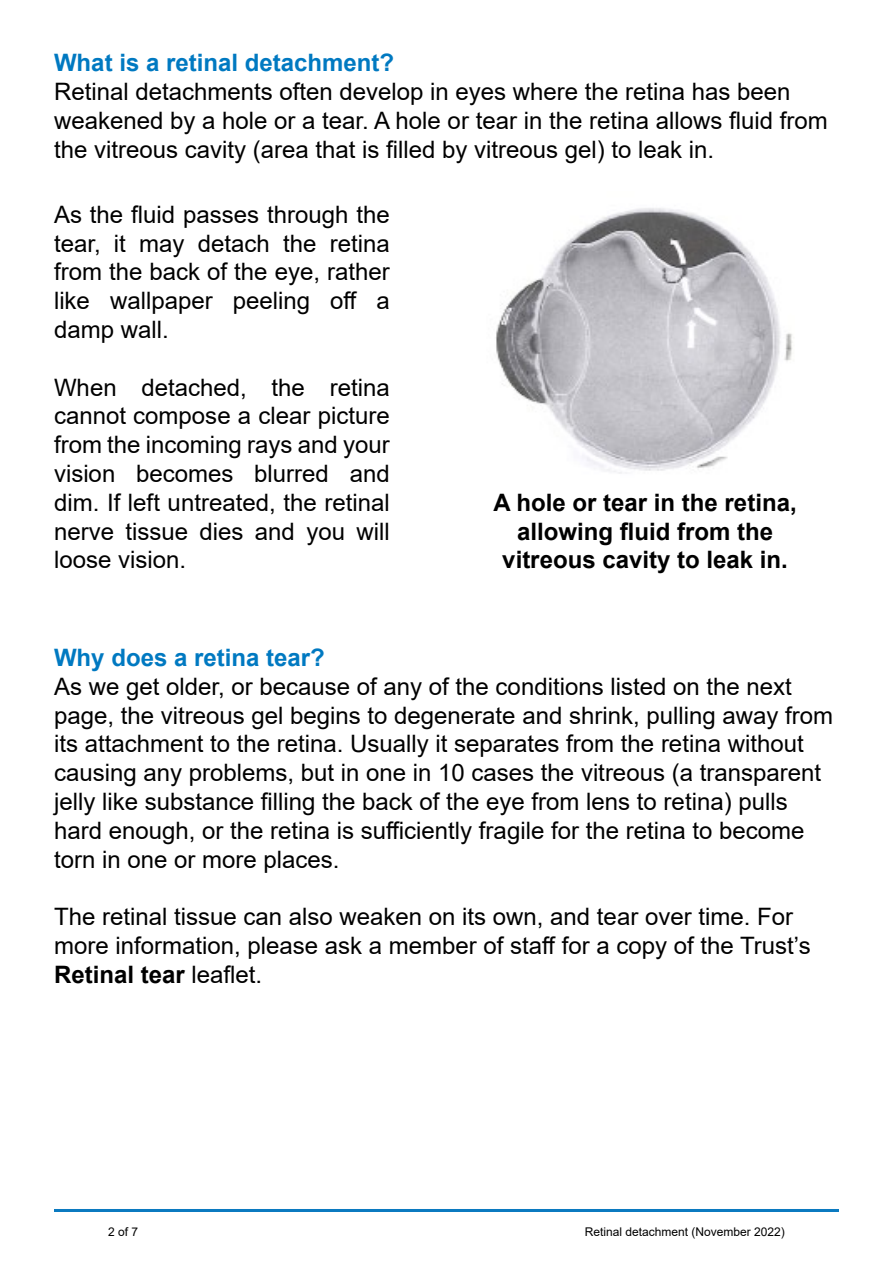
<style>
.page{position:relative;width:893px;height:1263px;background:#fff}
.page>*{position:absolute;margin:0;border:0;box-sizing:border-box;transform-origin:0 0}
.t1{font:24px/28.8px "Arial";color:#000}
.t2{font:700 24px "Arial";color:#000}
.t3{font:700 24px "Arial";color:#0079c1}
.t4{font:12px "Arial";color:#000}
.s1{font-weight:700}
</style>
<div class="page">
<hr style="left:54px;top:1209px;width:785px;height:3px;background:#0b7ac0">
<img style="left:496px;top:208px;width:296px;height:266px">
<p class="t3" style="left:54px;top:46px;width:342px">What is a retinal detachment?</p>
<p class="t1" style="left:54px;top:77px;width:775px">Retinal detachments often develop in eyes where the retina has been weakened by a hole or a tear. A hole or tear in the retina allows fluid from the vitreous cavity (area that is filled by vitreous gel) to leak in.</p>
<p class="t1" style="left:54px;top:200px;width:337px;text-align:justify">As the fluid passes through the tear, it may detach the retina from the back of the eye, rather like wallpaper peeling off a damp wall.</p>
<p class="t1" style="left:54px;top:373px;width:337px;text-align:justify">When detached, the retina cannot compose a clear picture from the incoming rays and your vision becomes blurred and dim. If left untreated, the retinal nerve tissue dies and you will loose vision.</p>
<p class="t2" style="left:493px;top:485px;width:305px">A hole or tear in the retina,</p>
<p class="t2" style="left:517px;top:514px;width:258px">allowing fluid from the</p>
<p class="t2" style="left:502px;top:543px;width:287px">vitreous cavity to leak in.</p>
<p class="t3" style="left:54px;top:641px;width:272px">Why does a retina tear?</p>
<p class="t1" style="left:54px;top:672px;width:781px">As we get older, or because of any of the conditions listed on the next page, the vitreous gel begins to degenerate and shrink, pulling away from its attachment to the retina. Usually it separates from the retina without causing any problems, but in one in 10 cases the vitreous (a transparent jelly like substance filling the back of the eye from lens to retina) pulls hard enough, or the retina is sufficiently fragile for the retina to become torn in one or more places.</p>
<p class="t1" style="left:54px;top:902px;width:758px">The retinal tissue can also weaken on its own, and tear over time. For more information, please ask a member of staff for a copy of the Trust’s<br><span class="s1">Retinal tear</span> leaflet.</p>
<p class="t4" style="left:108px;top:1223px;width:32px">2 of 7</p>
<p class="t4" style="left:585px;top:1223px;width:202px">Retinal detachment (November 2022)</p>
</div>
